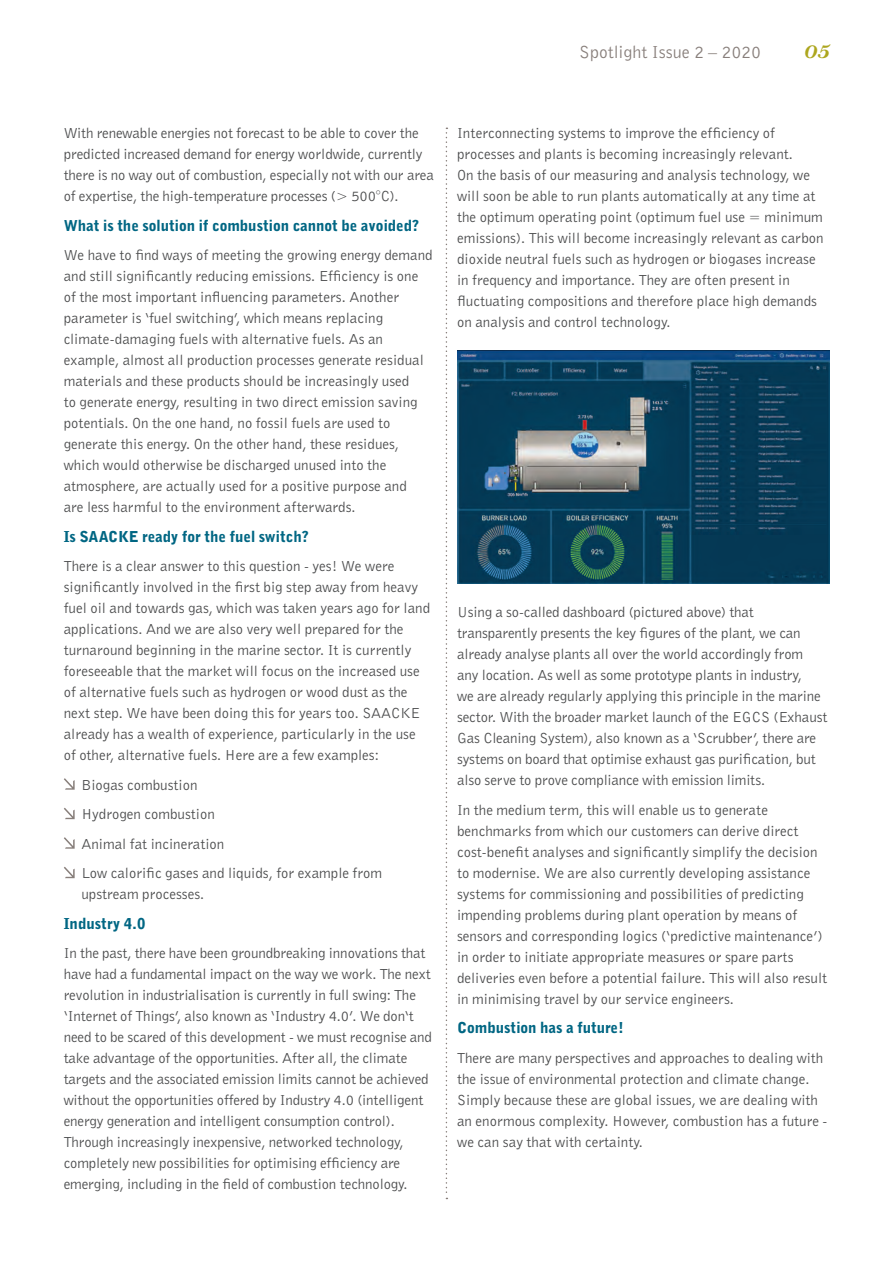
<style>
.page{position:relative;width:893px;height:1263px;background:#fff}
.page>*{position:absolute;margin:0;border:0;box-sizing:border-box;transform-origin:0 0}
.t1{font:italic 700 24px "Bell MT Std";color:#ada61e}
.t2{font:18px "Bell Gothic";color:#887f7b}
.t3{font:15px/21px "Bell Gothic";color:#4b4c4d}
.t4{font:900 15px "Bell Gothic";color:#006683}
</style>
<div class="page">
<svg style="left:446px;top:128px;width:1px;height:1071px"></svg>
<svg style="left:64px;top:778px;width:11px;height:12px"></svg>
<svg style="left:64px;top:808px;width:11px;height:11px"></svg>
<svg style="left:64px;top:837px;width:11px;height:12px"></svg>
<svg style="left:64px;top:867px;width:11px;height:11px"></svg>
<img style="left:457px;top:351px;width:372px;height:232px">
<p class="t2" style="left:579px;top:41px;width:184px">Spotlight Issue 2 – 2020</p>
<h1 class="t1" style="left:803px;top:37px;width:28px">05</h1>
<p class="t3" style="left:64px;top:122px;width:372px">With renewable energies not forecast to be able to cover the predicted increased demand for energy worldwide, currently there is no way out of combustion, especially not with our area of expertise, the high-temperature processes (&gt; 500°C).</p>
<p class="t4" style="left:64px;top:215px;width:357px">What is the solution if combustion cannot be avoided?</p>
<p class="t3" style="left:64px;top:244px;width:370px">We have to find ways of meeting the growing energy demand and still significantly reducing emissions. Efficiency is one of the most important influencing parameters. Another parameter is ‘fuel switching’, which means replacing climate-damaging fuels with alternative fuels. As an example, almost all production processes generate residual materials and these products should be increasingly used<br>to generate energy, resulting in two direct emission saving potentials. On the one hand, no fossil fuels are used to generate this energy. On the other hand, these residues, which would otherwise be discharged unused into the atmosphere, are actually used for a positive purpose and<br>are less harmful to the environment afterwards.</p>
<p class="t4" style="left:64px;top:526px;width:246px">Is SAACKE ready for the fuel switch?</p>
<p class="t3" style="left:64px;top:555px;width:368px">There is a clear answer to this question - yes! We were significantly involved in the first big step away from heavy fuel oil and towards gas, which was taken years ago for land applications. And we are also very well prepared for the turnaround beginning in the marine sector. It is currently foreseeable that the market will focus on the increased use of alternative fuels such as hydrogen or wood dust as the next step. We have been doing this for years too. SAACKE already has a wealth of experience, particularly in the use of other, alternative fuels. Here are a few examples:</p>
<p class="t3" style="left:81px;top:774px;width:118px">Biogas combustion</p>
<p class="t3" style="left:81px;top:803px;width:135px">Hydrogen combustion</p>
<p class="t3" style="left:81px;top:833px;width:145px">Animal fat incineration</p>
<p class="t3" style="left:81px;top:862px;width:302px">Low calorific gases and liquids, for example from upstream processes.</p>
<p class="t4" style="left:64px;top:913px;width:83px">Industry 4.0</p>
<p class="t3" style="left:64px;top:942px;width:370px">In the past, there have been groundbreaking innovations that have had a fundamental impact on the way we work. The next revolution in industrialisation is currently in full swing: The ‘Internet of Things’, also known as ‘Industry 4.0’. We don‘t need to be scared of this development - we must recognise and take advantage of the opportunities. After all, the climate targets and the associated emission limits cannot be achieved without the opportunities offered by Industry 4.0 (intelligent energy generation and intelligent consumption control).<br>Through increasingly inexpensive, networked technology, completely new possibilities for optimising efficiency are emerging, including in the field of combustion technology.</p>
<p class="t3" style="left:457px;top:122px;width:368px">Interconnecting systems to improve the efficiency of processes and plants is becoming increasingly relevant.<br>On the basis of our measuring and analysis technology, we will soon be able to run plants automatically at any time at the optimum operating point (optimum fuel use = minimum emissions). This will become increasingly relevant as carbon dioxide neutral fuels such as hydrogen or biogases increase in frequency and importance. They are often present in fluctuating compositions and therefore place high demands on analysis and control technology.</p>
<p class="t3" style="left:457px;top:601px;width:372px">Using a so-called dashboard (pictured above) that transparently presents the key figures of the plant, we can already analyse plants all over the world accordingly from any location. As well as some prototype plants in industry,<br>we are already regularly applying this principle in the marine sector. With the broader market launch of the EGCS (Exhaust Gas Cleaning System), also known as a ‘Scrubber’, there are systems on board that optimise exhaust gas purification, but also serve to prove compliance with emission limits.</p>
<p class="t3" style="left:457px;top:799px;width:372px">In the medium term, this will enable us to generate benchmarks from which our customers can derive direct cost-benefit analyses and significantly simplify the decision to modernise. We are also currently developing assistance systems for commissioning and possibilities of predicting impending problems during plant operation by means of sensors and corresponding logics (‘predictive maintenance’) in order to initiate appropriate measures or spare parts deliveries even before a potential failure. This will also result in minimising travel by our service engineers.</p>
<p class="t4" style="left:457px;top:1018px;width:168px">Combustion has a future!</p>
<p class="t3" style="left:457px;top:1047px;width:372px">There are many perspectives and approaches to dealing with the issue of environmental protection and climate change.<br>Simply because these are global issues, we are dealing with an enormous complexity. However, combustion has a future - we can say that with certainty.</p>
</div>
